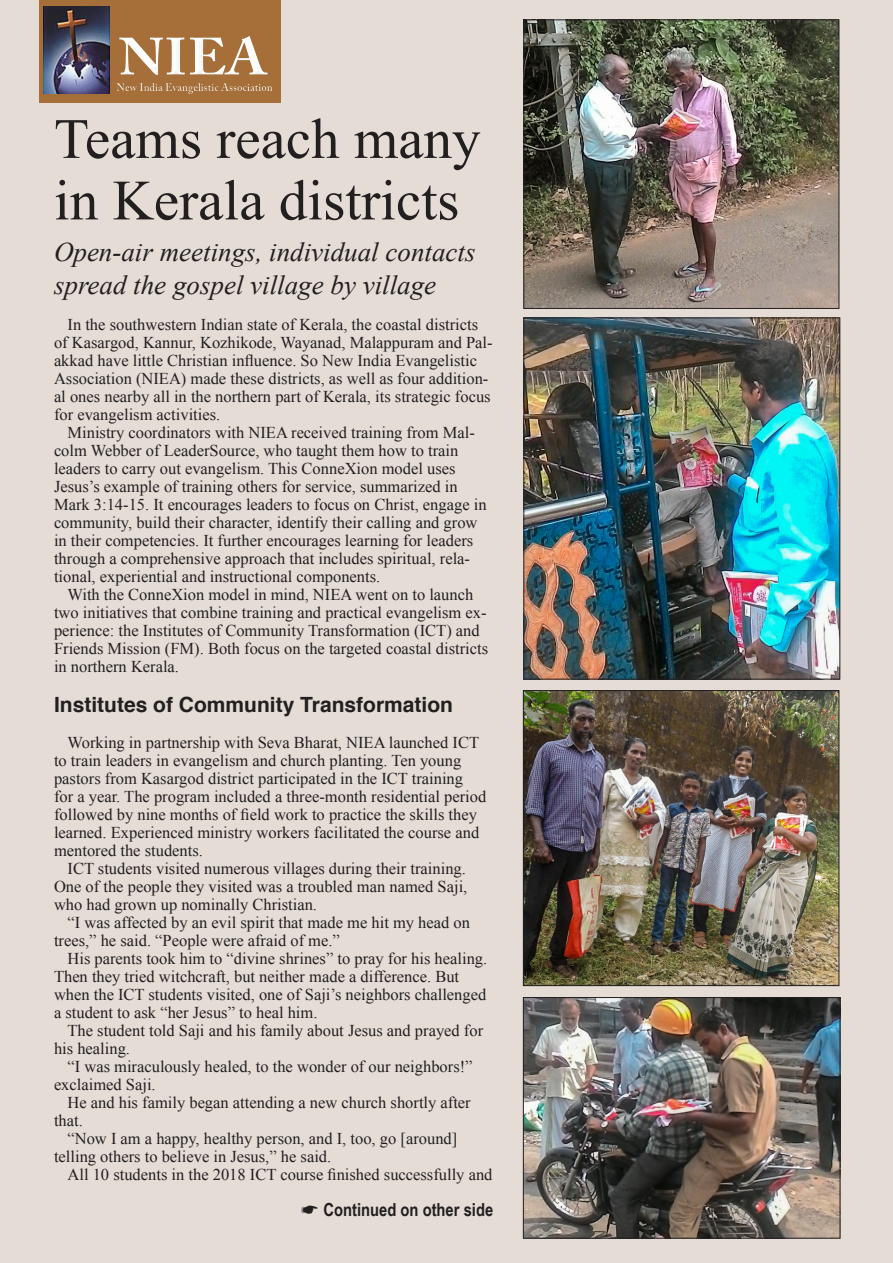
<style>
.page{position:relative;width:893px;height:1263px;background:#e4dcd5}
.page>*{position:absolute;margin:0;border:0;box-sizing:border-box;transform-origin:0 0}
.t1{font:57px "Times New Roman";color:#231f20}
.t2{font:700 52.05px "Adobe Caslon Pro";color:#fff;scale:1.07 1}
.t3{font:italic 27px/33px "Times New Roman";color:#231f20}
.subhed{font:700 21px "Helvetica";color:#231f20}
.t4{font:700 18px "Arial Narrow";color:#231f20}
.body_text{font:16.5px/18px "Times New Roman";color:#231f20}
.t5{font:600 11.1px "Adobe Caslon Pro";color:#fff}
</style>
<div class="page">
<div style="left:40px;top:0;width:241px;height:103px;background:#a66f39"></div>
<div style="left:108px;top:21px;width:243px;height:90px;background:#fff;opacity:.75"></div>
<div style="left:108px;top:25px;width:170px;height:54px;background:#a66f39"></div>
<div style="left:109px;top:31px;width:170px;height:55px;background:#231f20;opacity:.75"></div>
<div style="left:114px;top:79px;width:170px;height:16px;background:#a66f39"></div>
<div style="left:114px;top:81px;width:170px;height:19px;background:#a66f39"></div>
<img style="left:44px;top:6px;width:65px;height:88px">
<img style="left:525px;top:692px;width:312px;height:292px">
<div style="left:523px;top:690px;width:316px;height:296px;border:1px solid #231f20"></div>
<img style="left:525px;top:320px;width:313px;height:357px">
<div style="left:523px;top:318px;width:317px;height:361px;border:1px solid #231f20"></div>
<img style="left:525px;top:21px;width:312px;height:286px">
<div style="left:523px;top:19px;width:316px;height:290px;border:1px solid #231f20"></div>
<img style="left:525px;top:999px;width:313px;height:237px">
<div style="left:523px;top:997px;width:317px;height:241px;border:1px solid #231f20"></div>
<h2 class="t2" style="left:119px;top:26px;width:140px">NIEA</h2>
<p class="t5" style="left:117px;top:81px;width:158px">New India Evangelistic Association</p>
<p class="t1" style="left:54px;top:101px;width:428px">Teams reach many</p>
<p class="t1" style="left:54px;top:162px;width:407px">in Kerala districts</p>
<p class="t3" style="left:54px;top:235px;width:423px">Open-air meetings, individual contacts spread the gospel village by village</p>
<p class="body_text" style="left:54px;top:315px;width:440px;text-indent:14px">In the southwestern Indian state of Kerala, the coastal districts of Kasargod, Kannur, Kozhikode, Wayanad, Malappuram and Pal&shy;akkad have little Christian influence. So New India Evangelistic Association (NIEA) made these districts, as well as four addition&shy;al ones nearby all in the northern part of Kerala, its strategic focus for evangelism activities.</p>
<p class="body_text" style="left:54px;top:423px;width:434px;text-indent:14px">Ministry coordinators with NIEA received training from Mal&shy;colm Webber of LeaderSource, who taught them how to train leaders to carry out evangelism. This ConneXion model uses Jesus’s example of training others for service, summarized in Mark 3:14-15. It encourages leaders to focus on Christ, engage in community, build their character, identify their calling and grow in their competencies. It further encourages learning for leaders through a comprehensive approach that includes spiritual, rela&shy;tional, experiential and instructional components.</p>
<p class="body_text" style="left:54px;top:585px;width:436px;text-indent:14px">With the ConneXion model in mind, NIEA went on to launch two initiatives that combine training and practical evangelism ex&shy;perience: the Institutes of Community Transformation (ICT) and Friends Mission (FM). Both focus on the targeted coastal districts in northern Kerala.</p>
<p class="subhed" style="left:54px;top:688px;width:401px">Institutes of Community Transformation</p>
<p class="body_text" style="left:54px;top:733px;width:434px;text-indent:14px">Working in partnership with Seva Bharat, NIEA launched ICT to train leaders in evangelism and church planting. Ten young pastors from Kasargod district participated in the ICT training for a year. The program included a three-month residential period followed by nine months of field work to practice the skills they learned. Experienced ministry workers facilitated the course and mentored the students.</p>
<p class="body_text" style="left:54px;top:859px;width:415px;text-align:justify;text-indent:14px">ICT students visited numerous villages during their training.<br>One of the people they visited was a troubled man named Saji, who had grown up nominally Christian.</p>
<p class="body_text" style="left:54px;top:913px;width:417px;text-indent:14px">“I was affected by an evil spirit that made me hit my head on trees,” he said. “People were afraid of me.”</p>
<p class="body_text" style="left:54px;top:949px;width:435px;text-indent:14px">His parents took him to “divine shrines” to pray for his healing.<br>Then they tried witchcraft, but neither made a difference. But when the ICT students visited, one of Saji’s neighbors challenged a student to ask “her Jesus” to heal him.</p>
<p class="body_text" style="left:54px;top:1021px;width:431px;text-indent:14px">The student told Saji and his family about Jesus and prayed for his healing.</p>
<p class="body_text" style="left:54px;top:1057px;width:420px;text-indent:14px">“I was miraculously healed, to the wonder of our neighbors!” exclaimed Saji.</p>
<p class="body_text" style="left:54px;top:1093px;width:418px;text-indent:14px">He and his family began attending a new church shortly after that.</p>
<p class="body_text" style="left:54px;top:1129px;width:405px;text-indent:14px">“Now I am a happy, healthy person, and I, too, go [around] telling others to believe in Jesus,” he said.</p>
<p class="body_text" style="left:68px;top:1165px;width:426px">All 10 students in the 2018 ICT course finished successfully and</p>
<p class="t4" style="left:323px;top:1196px;width:171px">Continued on other side</p>
</div>
